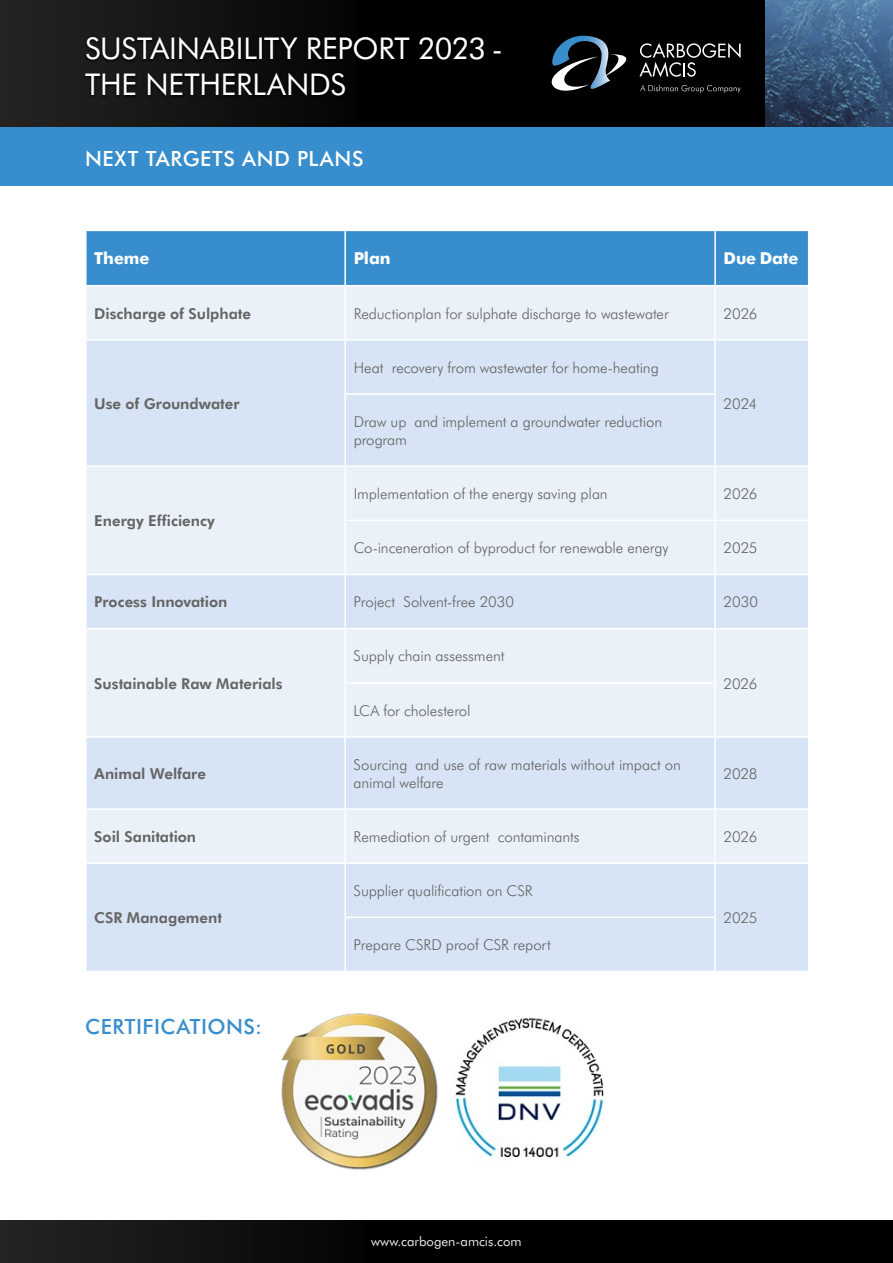
<style>
.page{position:relative;width:893px;height:1263px;background:#fff}
.page>*{position:absolute;margin:0;border:0;box-sizing:border-box;transform-origin:0 0}
.t1{font:30px/36px "Futura BT";letter-spacing:-.005em;color:#fff}
.t2{font:500 21px "Futura BT";letter-spacing:.03em;color:#fff}
.t3{font:500 21px "Futura BT";letter-spacing:.025em;color:#388ecd}
.t4{font:800 16.5px "Futura BT";letter-spacing:-.01em;color:#fff}
.t5{font:300 15px/18px "Futura BT";letter-spacing:-.005em;color:#656565}
.t6{font:700 15px "Futura BT";color:#656565}
.t7{font:13.05px "Futura BT";color:#ebebeb}
</style>
<div class="page">
<svg style="left:0;top:0;width:765px;height:128px;background:#0b0c0d"></svg>
<img style="left:765px;top:0;width:128px;height:128px">
<svg style="left:549px;top:36px;width:192px;height:62px;background:#23272b"></svg>
<div style="left:0;top:1220px;width:893px;height:43px;background:linear-gradient(to right,#1a1a19,#000)"></div>
<div style="left:87px;top:231px;width:721px;height:54px;background:#388ecd"></div>
<div style="left:87px;top:286px;width:721px;height:53px;background:#ebf1f9"></div>
<svg style="left:87px;top:341px;width:721px;height:630px;background:#dfe9f6"></svg>
<hr style="left:344px;top:231px;width:2px;height:54px;background:#fff">
<hr style="left:714px;top:231px;width:2px;height:54px;background:#fff">
<hr style="left:344px;top:286px;width:2px;height:53px;background:#fff">
<hr style="left:714px;top:286px;width:2px;height:53px;background:#fff">
<hr style="left:344px;top:341px;width:2px;height:52px;background:#fff">
<hr style="left:714px;top:341px;width:2px;height:52px;background:#fff">
<hr style="left:344px;top:393px;width:372px;height:2px;background:#fff">
<hr style="left:344px;top:395px;width:2px;height:70px;background:#fff">
<hr style="left:714px;top:395px;width:2px;height:70px;background:#fff">
<hr style="left:85px;top:465px;width:260px;height:2px;background:#fff">
<hr style="left:345px;top:465px;width:370px;height:2px;background:#fff">
<hr style="left:344px;top:467px;width:2px;height:52px;background:#fff">
<hr style="left:715px;top:465px;width:94px;height:2px;background:#fff">
<hr style="left:714px;top:467px;width:2px;height:52px;background:#fff">
<hr style="left:344px;top:519px;width:371px;height:2px;background:#fff">
<hr style="left:344px;top:521px;width:2px;height:53px;background:#fff">
<hr style="left:715px;top:519px;width:94px;height:2px;background:#fff">
<hr style="left:714px;top:521px;width:2px;height:53px;background:#fff">
<hr style="left:85px;top:574px;width:260px;height:1px;background:#fff">
<hr style="left:345px;top:574px;width:370px;height:1px;background:#fff">
<hr style="left:344px;top:575px;width:2px;height:53px;background:#fff">
<hr style="left:715px;top:574px;width:94px;height:1px;background:#fff">
<hr style="left:714px;top:575px;width:2px;height:53px;background:#fff">
<hr style="left:85px;top:628px;width:260px;height:1px;background:#fff">
<hr style="left:345px;top:628px;width:370px;height:1px;background:#fff">
<hr style="left:344px;top:629px;width:2px;height:53px;background:#fff">
<hr style="left:715px;top:628px;width:94px;height:1px;background:#fff">
<hr style="left:714px;top:629px;width:2px;height:53px;background:#fff">
<hr style="left:344px;top:682px;width:372px;height:1px;background:#fff">
<hr style="left:344px;top:683px;width:2px;height:53px;background:#fff">
<hr style="left:714px;top:683px;width:2px;height:53px;background:#fff">
<hr style="left:85px;top:736px;width:260px;height:2px;background:#fff">
<hr style="left:345px;top:736px;width:370px;height:2px;background:#fff">
<hr style="left:344px;top:738px;width:2px;height:70px;background:#fff">
<hr style="left:715px;top:736px;width:94px;height:2px;background:#fff">
<hr style="left:714px;top:738px;width:2px;height:70px;background:#fff">
<hr style="left:85px;top:808px;width:260px;height:2px;background:#fff">
<hr style="left:345px;top:808px;width:370px;height:2px;background:#fff">
<hr style="left:344px;top:810px;width:2px;height:52px;background:#fff">
<hr style="left:715px;top:808px;width:94px;height:2px;background:#fff">
<hr style="left:714px;top:810px;width:2px;height:52px;background:#fff">
<hr style="left:85px;top:862px;width:260px;height:2px;background:#fff">
<hr style="left:345px;top:862px;width:370px;height:2px;background:#fff">
<hr style="left:344px;top:864px;width:2px;height:53px;background:#fff">
<hr style="left:715px;top:862px;width:94px;height:2px;background:#fff">
<hr style="left:714px;top:864px;width:2px;height:53px;background:#fff">
<hr style="left:344px;top:917px;width:372px;height:1px;background:#fff">
<hr style="left:344px;top:918px;width:2px;height:53px;background:#fff">
<hr style="left:714px;top:918px;width:2px;height:53px;background:#fff">
<div style="left:82px;top:35px;width:421px;height:64px;background:#000;opacity:.7"></div>
<div style="left:0;top:128px;width:893px;height:58px;background:#388ecd"></div>
<img style="left:281px;top:1013px;width:157px;height:157px">
<img style="left:454px;top:1017px;width:150px;height:141px">
<h1 class="t1" style="left:85px;top:29px;width:419px">SUSTAINABILITY REPORT 2023 -<br>THE NETHERLANDS</h1>
<h2 class="t2" style="left:85px;top:143px;width:280px">NEXT TARGETS AND PLANS</h2>
<p class="t4" style="left:94px;top:247px;width:57px">Theme</p>
<p class="t4" style="left:354px;top:247px;width:38px">Plan</p>
<p class="t4" style="left:724px;top:247px;width:76px">Due Date</p>
<p class="t6" style="left:94px;top:303px;width:158px">Discharge of Sulphate</p>
<p class="t5" style="left:354px;top:304px;width:317px">Reductionplan for sulphate discharge to wastewater</p>
<p class="t5" style="left:724px;top:304px;width:35px">2026</p>
<p class="t6" style="left:94px;top:393px;width:147px">Use of Groundwater</p>
<p class="t6" style="left:94px;top:510px;width:122px">Energy Efficiency</p>
<p class="t5" style="left:354px;top:358px;width:307px">Heat recovery from wastewater for home-heating</p>
<p class="t5" style="left:354px;top:412px;width:310px">Draw up and implement a groundwater reduction program</p>
<p class="t5" style="left:724px;top:394px;width:35px">2024</p>
<p class="t5" style="left:354px;top:484px;width:256px">Implementation of the energy saving plan</p>
<p class="t5" style="left:724px;top:484px;width:35px">2026</p>
<p class="t5" style="left:354px;top:538px;width:316px">Co-inceneration of byproduct for renewable energy</p>
<p class="t5" style="left:724px;top:538px;width:36px">2025</p>
<p class="t6" style="left:94px;top:591px;width:135px">Process Innovation</p>
<p class="t5" style="left:354px;top:592px;width:162px">Project Solvent-free 2030</p>
<p class="t5" style="left:724px;top:592px;width:36px">2030</p>
<p class="t6" style="left:94px;top:673px;width:190px">Sustainable Raw Materials</p>
<p class="t5" style="left:354px;top:647px;width:152px">Supply chain assessment</p>
<p class="t5" style="left:354px;top:701px;width:118px">LCA for cholesterol</p>
<p class="t5" style="left:724px;top:674px;width:35px">2026</p>
<p class="t6" style="left:94px;top:763px;width:113px">Animal Welfare</p>
<p class="t5" style="left:354px;top:755px;width:329px">Sourcing and use of raw materials without impact on animal welfare</p>
<p class="t5" style="left:724px;top:764px;width:35px">2028</p>
<p class="t6" style="left:94px;top:826px;width:103px">Soil Sanitation</p>
<p class="t5" style="left:354px;top:827px;width:228px">Remediation of urgent contaminants</p>
<p class="t5" style="left:724px;top:827px;width:35px">2026</p>
<p class="t6" style="left:94px;top:907px;width:129px">CSR Management</p>
<h2 class="t3" style="left:85px;top:1011px;width:178px">CERTIFICATIONS:</h2>
<p class="t5" style="left:354px;top:881px;width:181px">Supplier qualification on CSR</p>
<p class="t5" style="left:354px;top:935px;width:199px">Prepare CSRD proof CSR report</p>
<p class="t7" style="left:371px;top:1233px;width:152px">www.carbogen-amcis.com</p>
<p class="t5" style="left:723px;top:908px;width:36px">2025</p>
</div>
